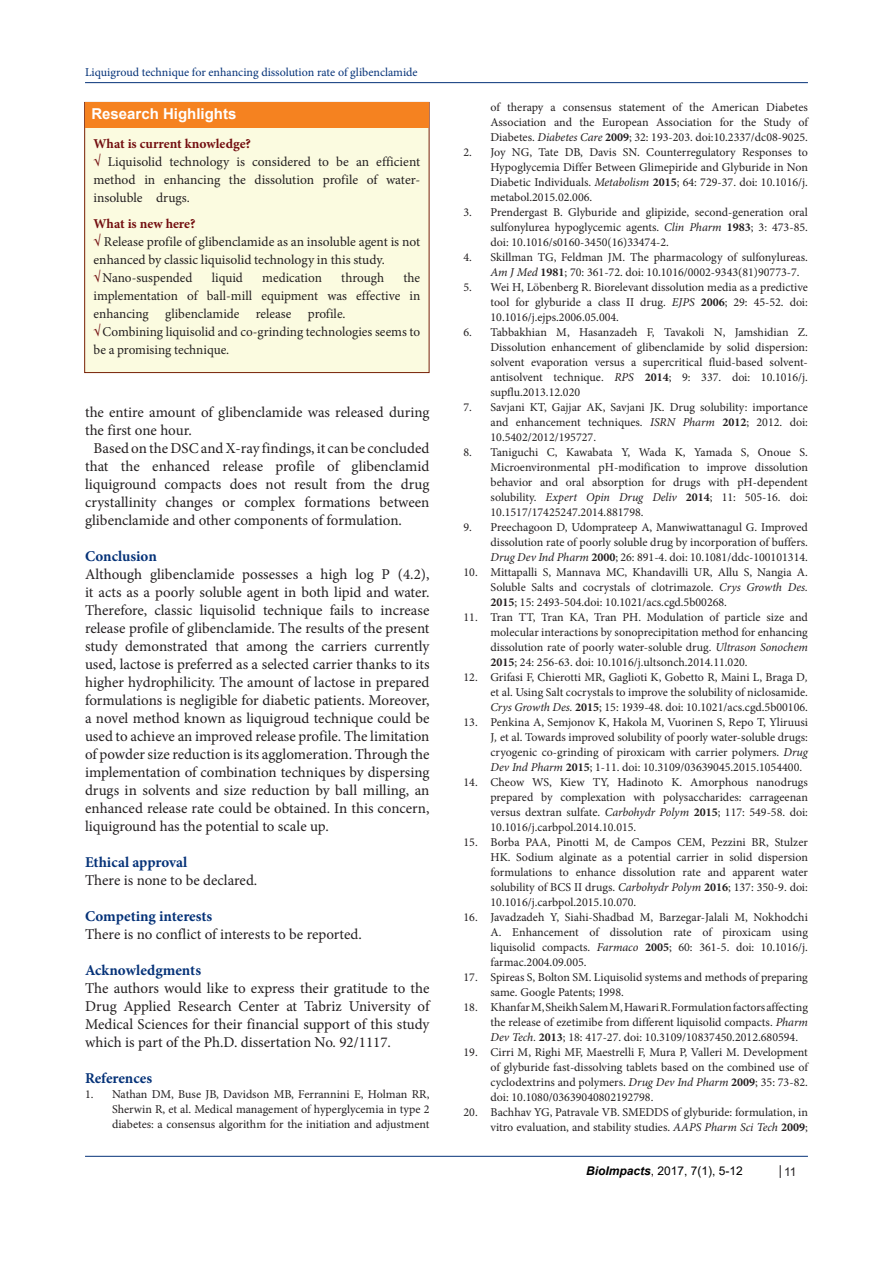
<style>
.page{position:relative;width:893px;height:1263px;background:#fff}
.page>*{position:absolute;margin:0;border:0;box-sizing:border-box;transform-origin:0 0}
.t1{font:15px/18px "Minion Pro";color:#231f20;text-align:justify}
.t2{font:700 15px "Minion Pro";color:#053278}
.t3{font:700 15px "Arial";color:#fff}
.BT{font:13.5px/18px "Minion Pro";color:#231f20;text-align:justify}
.BT-2{font:700 13.5px "Minion Pro";color:#730e10}
.t4{font:12px/15px "Minion Pro";color:#231f20;text-align:justify}
.t5{font:12px "Minion Pro";color:#053278}
.t6{font:12px "Arial";color:#000}
.t7{font:12px "Arial";color:#231f20}
.s1{font-style:italic}
.s2{font-weight:700}
.s3{font-weight:700;color:#730e10}
.s4{font-weight:700;font-style:italic}
.s5{color:#150000}
</style>
<div class="page">
<hr style="left:85px;top:82px;width:723px;height:1px;background:#053278">
<hr style="left:85px;top:1156px;width:723px;height:1px;background:#053278">
<svg style="left:780px;top:1165px;width:1px;height:13px"></svg>
<div style="left:85px;top:102px;width:344px;height:271px;background:#fbfbe0"></div>
<div style="left:85px;top:102px;width:344px;height:26px;background:#f58220"></div>
<p class="t5" style="left:85px;top:64px;width:334px">Liquigroud technique for enhancing dissolution rate of glibenclamide</p>
<p class="t3" style="left:91px;top:104px;width:147px">Research Highlights</p>
<p class="t4" style="left:490px;top:99px;width:319px">of therapy a consensus statement of the American Diabetes Association and the European Association for the Study of Diabetes. <span class="s1">Diabetes Care</span> <span class="s2">2009</span>; 32: 193-203. doi:10.2337/dc08-9025.</p>
<p class="t4" style="left:490px;top:144px;width:319px;text-indent:-27px">2. Joy NG, Tate DB, Davis SN. Counterregulatory Responses to Hypoglycemia Differ Between Glimepiride and Glyburide in Non Diabetic Individuals. <span class="s1">Metabolism</span> <span class="s2">2015</span>; 64: 729-37. doi: 10.1016/j. metabol.2015.02.006.</p>
<p class="t4" style="left:490px;top:204px;width:319px;text-indent:-27px">3. Prendergast B. Glyburide and glipizide, second-generation oral sulfonylurea hypoglycemic agents. <span class="s1">Clin Pharm</span> <span class="s2">1983</span>; 3: 473-85. doi: 10.1016/s0160-3450(16)33474-2.</p>
<p class="t4" style="left:490px;top:249px;width:319px;text-indent:-27px">4. Skillman TG, Feldman JM. The pharmacology of sulfonylureas.<br><span class="s1">Am J Med</span> <span class="s2">1981</span>; 70: 361-72. doi: 10.1016/0002-9343(81)90773-7.</p>
<p class="t4" style="left:490px;top:279px;width:319px;text-indent:-27px">5. Wei H, Löbenberg R. Biorelevant dissolution media as a predictive tool for glyburide a class II drug. <span class="s1">EJPS</span> <span class="s2">2006</span>; 29: 45-52. doi:<br>10.1016/j.ejps.2006.05.004.</p>
<p class="t4" style="left:490px;top:324px;width:319px;text-indent:-27px">6. Tabbakhian M, Hasanzadeh F, Tavakoli N, Jamshidian Z.<br>Dissolution enhancement of glibenclamide by solid dispersion: solvent evaporation versus a supercritical fluid-based solvent&shy;antisolvent technique. <span class="s1">RPS</span> <span class="s2">2014</span>; 9: 337. doi: 10.1016/j. supflu.2013.12.020</p>
<p class="t4" style="left:490px;top:399px;width:319px;text-indent:-27px">7. Savjani KT, Gajjar AK, Savjani JK. Drug solubility: importance and enhancement techniques. <span class="s1">ISRN Pharm</span> <span class="s2">2012</span>; 2012. doi:<br>10.5402/2012/195727.</p>
<p class="t4" style="left:490px;top:444px;width:319px;text-indent:-27px">8. Taniguchi C, Kawabata Y, Wada K, Yamada S, Onoue S.<br>Microenvironmental pH-modification to improve dissolution behavior and oral absorption for drugs with pH-dependent solubility. <span class="s1">Expert Opin Drug Deliv</span> <span class="s2">2014</span>; 11: 505-16. doi:<br>10.1517/17425247.2014.881798.</p>
<p class="t4" style="left:490px;top:519px;width:319px;text-indent:-27px">9. Preechagoon D, Udomprateep A, Manwiwattanagul G. Improved dissolution rate of poorly soluble drug by incorporation of buffers.<br><span class="s1">Drug Dev Ind Pharm</span> <span class="s2">2000</span>; 26: 891-4. doi: 10.1081/ddc-100101314.</p>
<p class="t4" style="left:490px;top:564px;width:319px;text-indent:-27px">10. Mittapalli S, Mannava MC, Khandavilli UR, Allu S, Nangia A.<br>Soluble Salts and cocrystals of clotrimazole. <span class="s1">Crys Growth Des.<br></span><span class="s2">2015</span>; 15: 2493-504.doi: 10.1021/acs.cgd.5b00268.</p>
<p class="t4" style="left:490px;top:609px;width:319px;text-indent:-27px">11. Tran TT, Tran KA, Tran PH. Modulation of particle size and molecular interactions by sonoprecipitation method for enhancing dissolution rate of poorly water-soluble drug. <span class="s1">Ultrason Sonochem </span><span class="s2">2015</span>; 24: 256-63. doi: 10.1016/j.ultsonch.2014.11.020.</p>
<p class="t4" style="left:490px;top:669px;width:319px;text-indent:-27px">12. Grifasi F, Chierotti MR, Gaglioti K, Gobetto R, Maini L, Braga D<span class="s1">, </span>et al. Using Salt cocrystals to improve the solubility of niclosamide.<br><span class="s1">Crys Growth Des.</span> <span class="s2">2015</span>; 15: 1939-48. doi: 10.1021/acs.cgd.5b00106.</p>
<p class="t4" style="left:490px;top:714px;width:319px;text-indent:-27px">13. Penkina A, Semjonov K, Hakola M, Vuorinen S, Repo T, Yliruusi J<span class="s1">,</span> et al. Towards improved solubility of poorly water-soluble drugs: cryogenic co-grinding of piroxicam with carrier polymers. <span class="s1">Drug Dev Ind Pharm</span> <span class="s2">2015</span>; 1-11. doi: 10.3109/03639045.2015.1054400.</p>
<p class="t4" style="left:490px;top:774px;width:319px;text-indent:-27px">14. Cheow WS, Kiew TY, Hadinoto K. Amorphous nanodrugs prepared by complexation with polysaccharides: carrageenan versus dextran sulfate. <span class="s1">Carbohydr Polym</span> <span class="s2">2015</span>; 117: 549-58. doi:<br>10.1016/j.carbpol.2014.10.015.</p>
<p class="t4" style="left:490px;top:834px;width:319px;text-indent:-27px">15. Borba PAA, Pinotti M, de Campos CEM, Pezzini BR, Stulzer HK. Sodium alginate as a potential carrier in solid dispersion formulations to enhance dissolution rate and apparent water solubility of BCS II drugs. <span class="s1">Carbohydr Polym</span> <span class="s2">2016</span>; 137: 350-9. doi:<br>10.1016/j.carbpol.2015.10.070.</p>
<p class="t4" style="left:490px;top:909px;width:319px;text-indent:-27px">16. Javadzadeh Y, Siahi-Shadbad M, Barzegar-Jalali M, Nokhodchi A. Enhancement of dissolution rate of piroxicam using liquisolid compacts. <span class="s1">Farmaco</span> <span class="s2">2005</span>; 60: 361-5. doi: 10.1016/j. farmac.2004.09.005.</p>
<p class="t4" style="left:490px;top:969px;width:319px;text-indent:-27px">17. Spireas S, Bolton SM. Liquisolid systems and methods of preparing same. Google Patents; 1998.</p>
<p class="t4" style="left:490px;top:999px;width:319px;text-indent:-27px">18. Khanfar M, Sheikh Salem M, Hawari R. Formulation factors affecting the release of ezetimibe from different liquisolid compacts. <span class="s1">Pharm Dev Tech.</span> <span class="s2">2013</span>; 18: 417-27. doi: 10.3109/10837450.2012.680594.</p>
<p class="t4" style="left:490px;top:1044px;width:319px;text-indent:-27px">19. Cirri M, Righi MF, Maestrelli F, Mura P, Valleri M. Development of glyburide fast-dissolving tablets based on the combined use of cyclodextrins and polymers. <span class="s1">Drug Dev Ind Pharm</span> <span class="s2">2009</span>; 35: 73-82. doi: 10.1080/03639040802192798.</p>
<p class="t4" style="left:463px;top:1104px;width:346px;text-align:right">20. Bachhav YG, Patravale VB. SMEDDS of glyburide: formulation, in vitro evaluation, and stability studies. <span class="s1">AAPS Pharm Sci Tech</span> <span class="s2">2009</span>;</p>
<p class="BT-2" style="left:94px;top:134px;width:159px">What is current knowledge?</p>
<p class="BT" style="left:94px;top:152px;width:328px"><span class="s3">√</span> Liquisolid technology is considered to be an efficient method in enhancing the dissolution profile of water&shy;insoluble drugs.</p>
<p class="BT-2" style="left:94px;top:214px;width:104px">What is new here?</p>
<p class="BT" style="left:94px;top:233px;width:328px"><span class="s3">√</span> Release profile of glibenclamide as an insoluble agent is not enhanced by classic liquisolid technology in this study.</p>
<p class="BT" style="left:94px;top:269px;width:100px"><span class="s3">√</span>Nano-suspended</p>
<p class="BT" style="left:212px;top:269px;width:33px">liquid</p>
<p class="BT" style="left:262px;top:269px;width:61px">medication</p>
<p class="BT" style="left:341px;top:269px;width:44px">through</p>
<p class="BT" style="left:94px;top:269px;width:328px;text-indent:310px">the implementation of ball-mill equipment was effective in enhancing glibenclamide release profile.</p>
<p class="BT" style="left:94px;top:323px;width:328px"><span class="s3">√</span>Combining liquisolid and co-grinding technologies seems to be a promising technique.</p>
<p class="t1" style="left:85px;top:403px;width:346px">the entire amount of glibenclamide was released during the first one hour.</p>
<p class="t1" style="left:85px;top:439px;width:346px;text-indent:9px">Based on the DSC and X-ray findings, it can be concluded that the enhanced release profile of glibenclamid liquiground compacts does not result from the drug crystallinity changes or complex formations between glibenclamide and other components of formulation.</p>
<p class="t2" style="left:85px;top:546px;width:73px">Conclusion</p>
<p class="t1" style="left:85px;top:565px;width:346px">Although glibenclamide possesses a high log P (4.2), it acts as a poorly soluble agent in both lipid and water.<br>Therefore, classic liquisolid technique fails to increase release profile of glibenclamide. The results of the present study demonstrated that among the carriers currently used, lactose is preferred as a selected carrier thanks to its higher hydrophilicity. The amount of lactose in prepared formulations is negligible for diabetic patients. Moreover, a novel method known as liquigroud technique could be used to achieve an improved release profile. The limitation of powder size reduction is its agglomeration. Through the implementation of combination techniques by dispersing drugs in solvents and size reduction by ball milling, an enhanced release rate could be obtained. In this concern, liquiground has the potential to scale up.</p>
<p class="t2" style="left:85px;top:852px;width:104px">Ethical approval</p>
<p class="t1" style="left:85px;top:871px;width:174px">There is none to be declared.</p>
<p class="t2" style="left:85px;top:906px;width:129px">Competing interests</p>
<p class="t1" style="left:85px;top:925px;width:278px">There is no conflict of interests to be reported.</p>
<p class="t2" style="left:85px;top:960px;width:118px">Acknowledgments</p>
<p class="t1" style="left:85px;top:979px;width:346px">The authors would like to express their gratitude to the Drug Applied Research Center at Tabriz University of Medical Sciences for their financial support of this study which is part of the Ph.D. dissertation No. 92/1117.</p>
<p class="t2" style="left:85px;top:1068px;width:69px">References</p>
<p class="t4" style="left:112px;top:1087px;width:319px;text-indent:-27px">1. Nathan DM, Buse JB, Davidson MB, Ferrannini E, Holman RR, Sherwin R, et al. Medical management of hyperglycemia in type 2 diabetes: a consensus algorithm for the initiation and adjustment</p>
<p class="t6" style="left:586px;top:1163px;width:158px"><span class="s4">BioImpacts</span><span class="s5">,</span> 2017, 7(1), 5-12</p>
<p class="t7" style="left:784px;top:1164px;width:14px">11</p>
</div>
